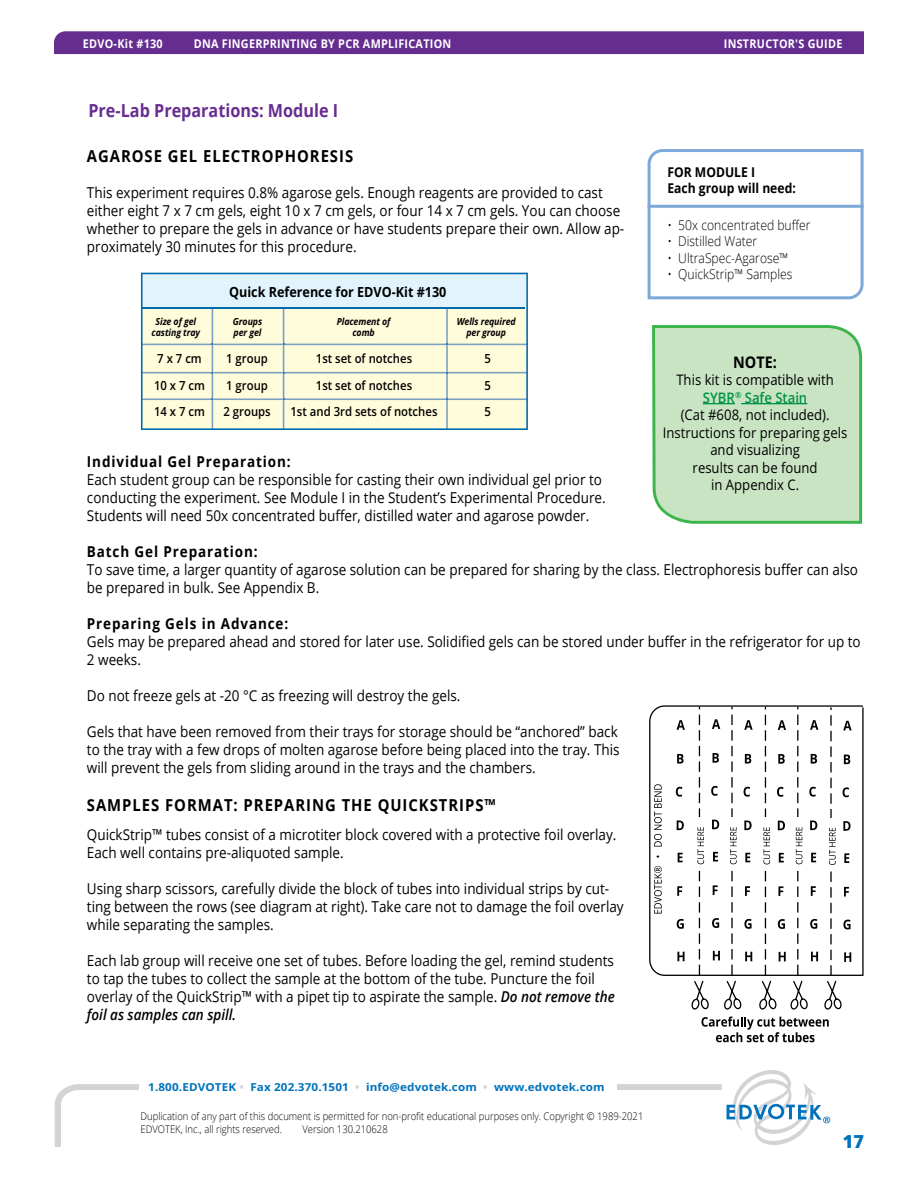
<style>
.page{position:relative;width:918px;height:1188px;background:#fff}
.page>*{position:absolute;margin:0;border:0;box-sizing:border-box;transform-origin:0 0}
.t1{font:700 18px "Open Sans";color:#662d91;scale:.9 1}
.t2{font:800 18px "Open Sans";color:#0072bc}
.t3{font:700 16.5px "Open Sans";letter-spacing:.065em;color:#000;scale:.9 1}
.t4{font:700 16.05px "Open Sans";color:#000;scale:.9 1}
.t5{font:15px/18px "Open Sans";color:#000;scale:.9 1}
.t6{font:700 15px "Open Sans";letter-spacing:.065em;color:#000;scale:.9 1}
.t7{font:14.55px/17.5px "Open Sans";color:#000;text-align:center;scale:.9 1}
.t8{font:700 13.95px "Open Sans";color:#000;scale:.9 1}
.t9{font:300 13.5px "Open Sans";color:#000;scale:.9 1}
.t10{font:700 13.5px/16.2px "Open Sans";color:#000;scale:.9 1}
.t11{font:600 12.6px "Open Sans";color:#000;scale:.9 1}
.t12{font:700 12px "Open Sans";letter-spacing:.025em;color:#fff;scale:.9 1}
.t13{font:700 10.95px "Open Sans";letter-spacing:.01em;color:#0072bc;scale:1.06 1}
.t14{font:300 10.5px/12.6px "Open Sans";color:#000;scale:.9 1}
.t15{font:italic 700 9.75px/11.7px "Open Sans";letter-spacing:-.01em;color:#000;text-align:center;scale:.9 1}
.s1{font-weight:600;color:#009247}
.s2{font-weight:600;font-style:italic}
.s3{color:#d1d3d4}
</style>
<div class="page">
<svg style="left:141px;top:273px;width:387px;height:157px;background:#eaf1df"></svg>
<svg style="left:647px;top:149px;width:217px;height:151px"></svg>
<hr style="left:648px;top:205px;width:216px;height:3px;background:#7da8d9">
<svg style="left:652px;top:325px;width:210px;height:199px;background:#c2e2be"></svg>
<svg style="left:649px;top:705px;width:214px;height:271px"></svg>
<svg style="left:702px;top:1017px;width:127px;height:25px"></svg>
<svg style="left:654px;top:866px;width:8px;height:48px"></svg>
<svg style="left:654px;top:784px;width:8px;height:63px"></svg>
<svg style="left:677px;top:720px;width:8px;height:10px"></svg>
<svg style="left:677px;top:754px;width:7px;height:10px"></svg>
<svg style="left:676px;top:787px;width:6px;height:10px"></svg>
<svg style="left:677px;top:821px;width:7px;height:9px"></svg>
<svg style="left:678px;top:853px;width:5px;height:9px"></svg>
<svg style="left:677px;top:886px;width:5px;height:10px"></svg>
<svg style="left:677px;top:919px;width:7px;height:10px"></svg>
<svg style="left:677px;top:952px;width:8px;height:9px"></svg>
<hr style="left:862px;top:707px;width:2px;height:269px;background:#000">
<svg style="left:691px;top:707px;width:161px;height:303px"></svg>
<svg style="left:55px;top:1084px;width:672px;height:63px"></svg>
<div style="left:139px;top:1076px;width:478px;height:22px;background:#fff"></div>
<svg style="left:727px;top:1070px;width:103px;height:75px"></svg>
<div style="left:221px;top:1136px;width:506px;height:25px;background:#fff"></div>
<div style="left:54px;top:31px;width:810px;height:23px;background:#662d91"></div>
<p class="t12" style="left:83px;top:35px;width:90px">EDVO-Kit #130</p>
<p class="t12" style="left:194px;top:35px;width:288px">DNA FINGERPRINTING BY PCR AMPLIFICATION</p>
<p class="t12" style="left:724px;top:35px;width:133px">INSTRUCTOR'S GUIDE</p>
<p class="t1" style="left:88px;top:98px;width:279px">Pre-Lab Preparations: Module I</p>
<p class="t3" style="left:87px;top:144px;width:297px">AGAROSE GEL ELECTROPHORESIS</p>
<p class="t5" style="left:87px;top:183px;width:599px">This experiment requires 0.8% agarose gels. Enough reagents are provided to cast either eight 7 x 7 cm gels, eight 10 x 7 cm gels, or four 14 x 7 cm gels. You can choose whether to prepare the gels in advance or have students prepare their own. Allow ap&shy;proximately 30 minutes for this procedure.</p>
<p class="t8" style="left:229px;top:282px;width:243px">Quick Reference for EDVO-Kit #130</p>
<p class="t15" style="left:152px;top:315px;width:55px">Size of gel casting tray</p>
<p class="t15" style="left:233px;top:315px;width:34px;text-align:left">Groups per gel</p>
<p class="t15" style="left:337px;top:315px;width:61px">Placement of comb</p>
<p class="t15" style="left:457px;top:315px;width:67px">Wells required per group</p>
<p class="t10" style="left:667px;top:164px;width:144px">FOR MODULE I<br>Each group will need:</p>
<p class="t9" style="left:667px;top:216px;width:160px">• 50x concentrated buffer</p>
<p class="t9" style="left:667px;top:232px;width:101px">• Distilled Water</p>
<p class="t9" style="left:667px;top:249px;width:136px">• UltraSpec-Agarose™</p>
<p class="t9" style="left:667px;top:265px;width:141px">• QuickStrip™ Samples</p>
<p class="t11" style="left:157px;top:350px;width:51px">7 x 7 cm</p>
<p class="t11" style="left:226px;top:350px;width:48px">1 group</p>
<p class="t11" style="left:316px;top:350px;width:109px">1st set of notches</p>
<p class="t11" style="left:484px;top:350px;width:9px">5</p>
<p class="t11" style="left:154px;top:376px;width:58px">10 x 7 cm</p>
<p class="t11" style="left:226px;top:376px;width:48px">1 group</p>
<p class="t11" style="left:316px;top:376px;width:109px">1st set of notches</p>
<p class="t11" style="left:484px;top:376px;width:9px">5</p>
<p class="t11" style="left:154px;top:403px;width:58px">14 x 7 cm</p>
<p class="t11" style="left:223px;top:403px;width:54px">2 groups</p>
<p class="t11" style="left:291px;top:403px;width:165px">1st and 3rd sets of notches</p>
<p class="t11" style="left:484px;top:403px;width:9px">5</p>
<p class="t4" style="left:733px;top:351px;width:50px">NOTE:</p>
<p class="t7" style="left:663px;top:371px;width:207px">This kit is compatible with<br><span class="s1">SYBR</span><sup>®</sup> <span class="s1">Safe Stain<br></span>(Cat #608, not included).<br>Instructions for preparing gels and visualizing<br>results can be found<br>in Appendix C.</p>
<p class="t6" style="left:87px;top:451px;width:228px">Individual Gel Preparation:</p>
<p class="t5" style="left:87px;top:470px;width:578px">Each student group can be responsible for casting their own individual gel prior to conducting the experiment. See Module I in the Student’s Experimental Procedure.<br>Students will need 50x concentrated buffer, distilled water and agarose powder.</p>
<p class="t6" style="left:87px;top:541px;width:191px">Batch Gel Preparation:</p>
<p class="t5" style="left:87px;top:560px;width:858px">To save time, a larger quantity of agarose solution can be prepared for sharing by the class. Electrophoresis buffer can also be prepared in bulk. See Appendix B.</p>
<p class="t6" style="left:87px;top:613px;width:225px">Preparing Gels in Advance:</p>
<p class="t5" style="left:87px;top:632px;width:861px">Gels may be prepared ahead and stored for later use. Solidified gels can be stored under buffer in the refrigerator for up to<br>2 weeks.</p>
<p class="t5" style="left:87px;top:686px;width:417px">Do not freeze gels at -20 °C as freezing will destroy the gels.</p>
<p class="t5" style="left:87px;top:722px;width:593px">Gels that have been removed from their trays for storage should be “anchored” back to the tray with a few drops of molten agarose before being placed into the tray. This will prevent the gels from sliding around in the trays and the chambers.</p>
<p class="t3" style="left:87px;top:793px;width:456px">SAMPLES FORMAT: PREPARING THE QUICKSTRIPS™</p>
<p class="t5" style="left:87px;top:825px;width:590px">QuickStrip™ tubes consist of a microtiter block covered with a protective foil overlay.<br>Each well contains pre-aliquoted sample.</p>
<p class="t5" style="left:87px;top:879px;width:598px">Using sharp scissors, carefully divide the block of tubes into individual strips by cut&shy;ting between the rows (see diagram at right). Take care not to damage the foil overlay while separating the samples.</p>
<p class="t5" style="left:87px;top:951px;width:588px">Each lab group will receive one set of tubes. Before loading the gel, remind students to tap the tubes to collect the sample at the bottom of the tube. Puncture the foil overlay of the QuickStrip™ with a pipet tip to aspirate the sample. <span class="s2">Do not remove the foil as samples can spill.</span></p>
<p class="t13" style="left:148px;top:1079px;width:432px">1.800.EDVOTEK <span class="s3">•</span> Fax 202.370.1501 <span class="s3">•</span> info@edvotek.com <span class="s3">•</span> www.edvotek.com</p>
<p class="t14" style="left:141px;top:1110px;width:560px">Duplication of any part of this document is permitted for non-profit educational purposes only. Copyright © 1989-2021<br>EDVOTEK, Inc., all rights reserved.</p>
<p class="t14" style="left:303px;top:1122px;width:96px">Version 130.210628</p>
<p class="t2" style="left:843px;top:1128px;width:23px">17</p>
</div>
